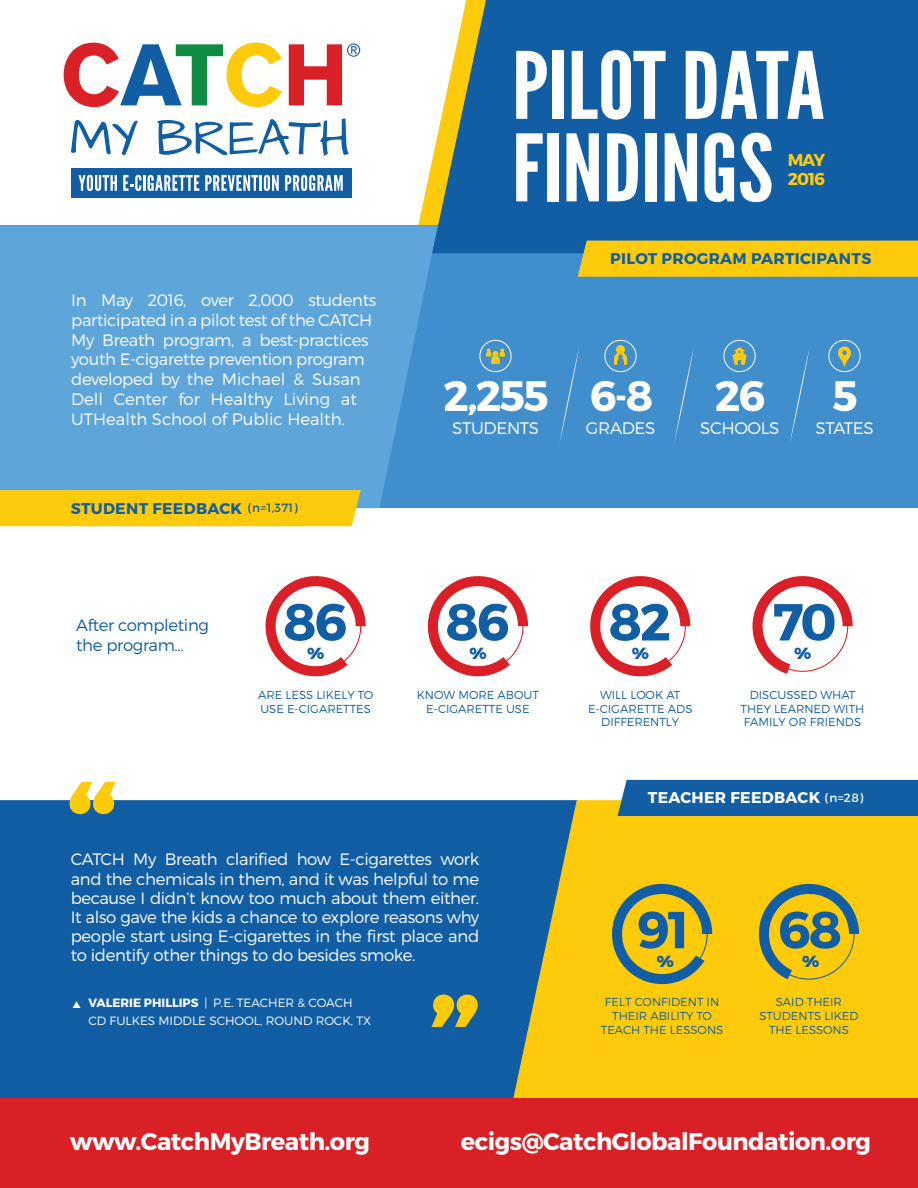
<style>
.page{position:relative;width:918px;height:1188px;background:#fff}
.page>*{position:absolute;margin:0;border:0;box-sizing:border-box;transform-origin:0 0}
.t1{font:700 127.5px "Montserrat";color:#fecb0c}
.t2{font:92.55px/82.5px "League Gothic";color:#fff;scale:1.11 1}
.t3{font:700 51.9px "Montserrat";letter-spacing:-.04em;color:#115ea4}
.t4{font:700 42.6px "Montserrat";color:#fff}
.t5{font:700 24px "Montserrat";letter-spacing:-.02em;color:#fff}
.t6{font:700 17.1px/19px "Montserrat";letter-spacing:-.06em;color:#fecb0c}
.t7{font:300 16.8px "Montserrat";letter-spacing:-.02em;color:#fff}
.t8{font:300 16.5px/19.8px "Montserrat";letter-spacing:-.02em;color:#fff;text-align:justify}
.t9{font:300 16.5px/19.8px "Montserrat";letter-spacing:-.02em;color:#115ea4}
.t10{font:900 16.05px "Montserrat";color:#115ea4}
.t11{font:700 15.6px "Montserrat";letter-spacing:.02em;color:#115ea4}
.t12{font:700 15.6px "Montserrat";letter-spacing:.02em;color:#fff}
.t13{font:300 12px/17.4px "Montserrat";color:#fff}
.t14{font:300 11.55px/14px "Montserrat";color:#115ea4;text-align:center}
.s1{font-weight:400;font-size:12px}
.s2{font-weight:700}
</style>
<div class="page">
<svg style="left:418px;top:161px;width:14px;height:64px"></svg>
<div style="left:0;top:225px;width:918px;height:283px;background:#418ecc"></div>
<svg style="left:0;top:225px;width:438px;height:283px;background:#5ba3d8"></svg>
<div style="left:0;top:1098px;width:918px;height:90px;background:#d92026"></div>
<div style="left:0;top:490px;width:361px;height:36px;background:#fecb0c"></div>
<div style="left:0;top:800px;width:513px;height:298px;background:#115ea4"></div>
<svg style="left:513px;top:800px;width:405px;height:298px;background:#e6c01b"></svg>
<div style="left:618px;top:780px;width:300px;height:36px;background:#115ea4"></div>
<svg style="left:73px;top:1001px;width:7px;height:7px"></svg>
<svg style="left:611px;top:883px;width:101px;height:102px;background:#c1af32"></svg>
<svg style="left:757px;top:884px;width:102px;height:100px;background:#ceb52a"></svg>
<svg style="left:265px;top:576px;width:101px;height:101px"></svg>
<svg style="left:427px;top:576px;width:101px;height:101px"></svg>
<svg style="left:590px;top:576px;width:100px;height:101px"></svg>
<svg style="left:752px;top:576px;width:101px;height:98px"></svg>
<div style="left:479px;top:340px;width:33px;height:32px;border:1px solid #fff;border-radius:50%"></div>
<svg style="left:486px;top:348px;width:19px;height:16px"></svg>
<div style="left:604px;top:340px;width:33px;height:32px;border:1px solid #fff;border-radius:50%"></div>
<svg style="left:614px;top:345px;width:13px;height:20px"></svg>
<div style="left:723px;top:340px;width:33px;height:32px;border:1px solid #fff;border-radius:50%"></div>
<svg style="left:731px;top:347px;width:17px;height:18px"></svg>
<div style="left:828px;top:340px;width:33px;height:32px;border:1px solid #fff;border-radius:50%"></div>
<svg style="left:838px;top:346px;width:13px;height:22px"></svg>
<svg style="left:559px;top:348px;width:20px;height:94px"></svg>
<svg style="left:674px;top:348px;width:20px;height:94px"></svg>
<svg style="left:790px;top:348px;width:20px;height:94px"></svg>
<div style="left:432px;top:0;width:486px;height:253px;background:#115ea4"></div>
<div style="left:578px;top:241px;width:340px;height:36px;background:#fecb0c"></div>
<svg style="left:71px;top:120px;width:67px;height:35px"></svg>
<svg style="left:157px;top:119px;width:192px;height:37px"></svg>
<div style="left:71px;top:168px;width:281px;height:30px;background:#115ea4"></div>
<svg style="left:79px;top:175px;width:38px;height:16px"></svg>
<svg style="left:123px;top:175px;width:18px;height:16px"></svg>
<hr style="left:143px;top:175px;width:3px;height:16px;background:#fff">
<svg style="left:148px;top:175px;width:51px;height:16px"></svg>
<svg style="left:205px;top:175px;width:74px;height:16px"></svg>
<svg style="left:285px;top:175px;width:58px;height:16px"></svg>
<svg style="left:64px;top:43px;width:218px;height:64px"></svg>
<svg style="left:289px;top:43px;width:71px;height:62px"></svg>
<h2 class="t2" style="left:512px;top:45px;width:283px">PILOT DATA<br>FINDINGS</h2>
<p class="t6" style="left:788px;top:151px;width:39px">MAY<br>2016</p>
<p class="t8" style="left:71px;top:290px;width:307px;text-align:left">In May 2016, over 2,000 students participated in a pilot test of the CATCH My Breath program, a best-practices youth E-cigarette prevention program developed by the Michael &amp; Susan Dell Center for Healthy Living at UTHealth School of Public Health.</p>
<p class="t11" style="left:71px;top:498px;width:228px">STUDENT FEEDBACK <span class="s1">(n=1,371)</span></p>
<p class="t9" style="left:76px;top:615px;width:134px">After completing the program…</p>
<h1 class="t1" style="left:66px;top:747px;width:52px">“</h1>
<h3 class="t3" style="left:283px;top:590px;width:66px">86</h3>
<p class="t10" style="left:307px;top:643px;width:19px">%</p>
<p class="t14" style="left:258px;top:687px;width:117px;text-align:left">ARE LESS LIKELY TO<br>USE E-CIGARETTES</p>
<h3 class="t4" style="left:444px;top:370px;width:107px">2,255</h3>
<p class="t7" style="left:452px;top:418px;width:89px">STUDENTS</p>
<h3 class="t3" style="left:445px;top:590px;width:66px">86</h3>
<p class="t10" style="left:470px;top:643px;width:19px">%</p>
<p class="t14" style="left:417px;top:687px;width:124px">KNOW MORE ABOUT<br>E-CIGARETTE USE</p>
<p class="t8" style="left:71px;top:850px;width:410px;line-height:19.2px">CATCH My Breath clarified how E-cigarettes work and the chemicals in them, and it was helpful to me because I didn’t know too much about them either.<br>It also gave the kids a chance to explore reasons why people start using E-cigarettes in the first place and to identify other things to do besides smoke.</p>
<p class="t13" style="left:88px;top:994px;width:284px"><span class="s2">VALERIE PHILLIPS</span> | P.E. TEACHER &amp; COACH<br>CD FULKES MIDDLE SCHOOL, ROUND ROCK, TX</p>
<h1 class="t1" style="left:428px;top:960px;width:54px">”</h1>
<p class="t11" style="left:610px;top:249px;width:263px">PILOT PROGRAM PARTICIPANTS</p>
<h3 class="t4" style="left:590px;top:370px;width:65px">6-8</h3>
<p class="t7" style="left:586px;top:418px;width:71px">GRADES</p>
<h3 class="t4" style="left:715px;top:370px;width:52px">26</h3>
<p class="t7" style="left:700px;top:418px;width:81px">SCHOOLS</p>
<h3 class="t4" style="left:833px;top:370px;width:27px">5</h3>
<p class="t7" style="left:816px;top:418px;width:60px">STATES</p>
<h3 class="t3" style="left:609px;top:590px;width:64px">82</h3>
<p class="t10" style="left:632px;top:643px;width:19px">%</p>
<p class="t14" style="left:588px;top:687px;width:106px">WILL LOOK AT<br>E-CIGARETTE ADS<br>DIFFERENTLY</p>
<h3 class="t3" style="left:772px;top:590px;width:66px">70</h3>
<p class="t10" style="left:794px;top:643px;width:19px">%</p>
<p class="t14" style="left:741px;top:687px;width:125px">DISCUSSED WHAT<br>THEY LEARNED WITH<br>FAMILY OR FRIENDS</p>
<p class="t12" style="left:648px;top:788px;width:217px">TEACHER FEEDBACK <span class="s1">(n=28)</span></p>
<h3 class="t3" style="left:637px;top:898px;width:54px">91</h3>
<p class="t10" style="left:657px;top:951px;width:19px">%</p>
<p class="t14" style="left:601px;top:995px;width:124px">FELT CONFIDENT IN<br>THEIR ABILITY TO<br>TEACH THE LESSONS</p>
<h3 class="t3" style="left:778px;top:898px;width:66px">68</h3>
<p class="t10" style="left:802px;top:951px;width:19px">%</p>
<p class="t14" style="left:759px;top:995px;width:101px">SAID THEIR<br>STUDENTS LIKED<br>THE LESSONS</p>
<h3 class="t5" style="left:70px;top:1126px;width:301px">www.CatchMyBreath.org</h3>
<h3 class="t5" style="left:461px;top:1126px;width:412px">ecigs@CatchGlobalFoundation.org</h3>
</div>
